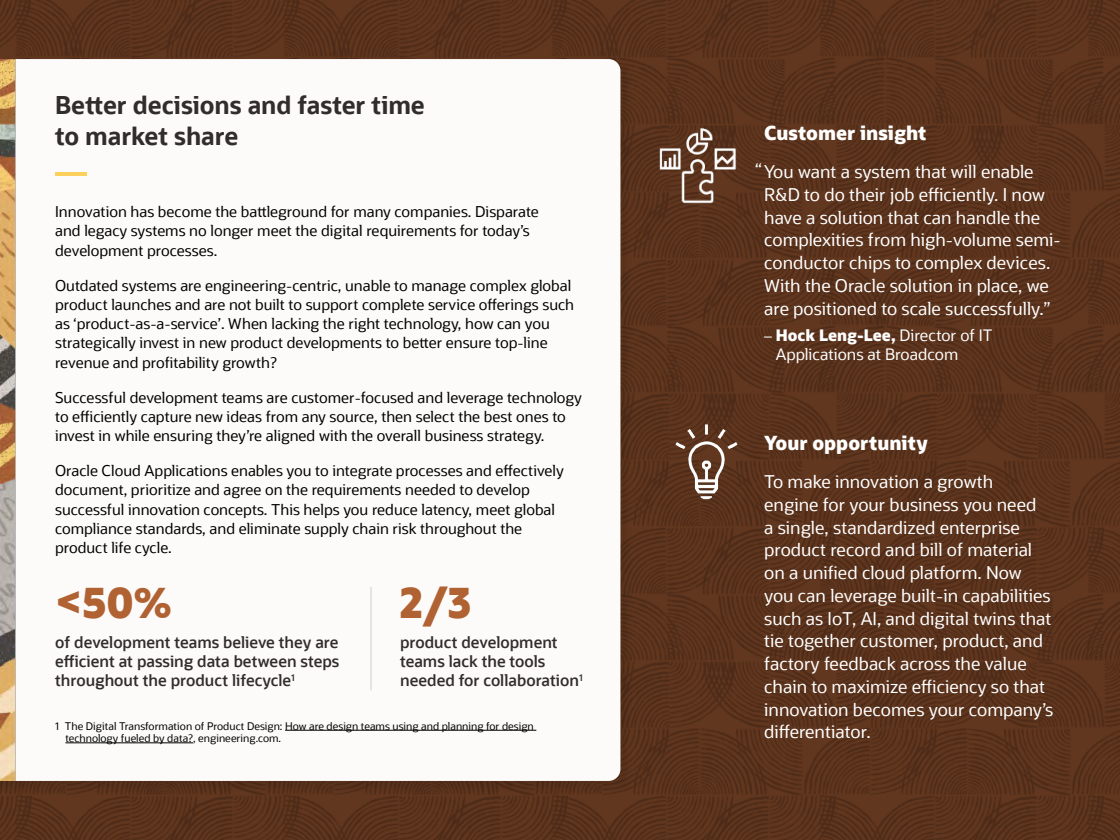
<style>
.page{position:relative;width:1120px;height:840px;background:#fff}
.page>*{position:absolute;margin:0;border:0;box-sizing:border-box;transform-origin:0 0}
.Stats-Numbers{font:800 42px "Oracle Sans";color:#b06232}
.Page-title{font:700 24.5px/30.6px "Oracle Sans";letter-spacing:-.005em;color:#312d2a}
.Insight_Title{font:800 19.25px "Oracle Sans";color:#fff}
.Insight-Text{font:17.5px/22.8px "Oracle Sans";color:#fff}
.Stats-content{font:600 15.75px/18.9px "Oracle Sans";color:#312d2a;text-align:justify}
.Insight-Quote-Attrib{font:15.75px/18.9px "Oracle Sans";color:#fff}
.Body-copy{font:14.88px/19.2px "Oracle Sans";color:#000}
.Footnote_white{font:10.5px/12.6px "Oracle Sans";color:#000}
.s1{font-weight:800}
</style>
<div class="page">
<img style="left:0;top:0;width:1120px;height:840px">
<div style="left:0;top:60px;width:631px;height:732px;background:#000;opacity:.08"></div>
<svg style="left:27px;top:59px;width:593px;height:722px"></svg>
<hr style="left:55px;top:172px;width:32px;height:3px;background:#fbd05c">
<img style="left:0;top:59px;width:27px;height:722px">
<hr style="left:285px;top:730px;width:251px;height:1px;background:#000">
<hr style="left:65px;top:742px;width:128px;height:1px;background:#000">
<hr style="left:371px;top:587px;width:1px;height:103px;background:#8b8580">
<img style="left:668px;top:422px;width:77px;height:82px">
<img style="left:651px;top:121px;width:93px;height:93px">
<p class="Page-title" style="left:55px;top:90px;width:371px">Better decisions and faster time to market share</p>
<p class="Body-copy" style="left:55px;top:202px;width:485px">Innovation has become the battleground for many companies. Disparate and legacy systems no longer meet the digital requirements for today’s development processes.</p>
<p class="Body-copy" style="left:55px;top:276px;width:521px">Outdated systems are engineering-centric, unable to manage complex global product launches and are not built to support complete service offerings such as ‘product-as-a-service’. When lacking the right technology, how can you strategically invest in new product developments to better ensure top-line revenue and profitability growth?</p>
<p class="Body-copy" style="left:55px;top:388px;width:528px">Successful development teams are customer-focused and leverage technology to efficiently capture new ideas from any source, then select the best ones to invest in while ensuring they’re aligned with the overall business strategy.</p>
<p class="Body-copy" style="left:55px;top:461px;width:510px">Oracle Cloud Applications enables you to integrate processes and effectively document, prioritize and agree on the requirements needed to develop successful innovation concepts. This helps you reduce latency, meet global compliance standards, and eliminate supply chain risk throughout the product life cycle.</p>
<p class="Stats-Numbers" style="left:55px;top:576px;width:119px">&lt;50%</p>
<p class="Stats-content" style="left:55px;top:633px;width:286px">of development teams believe they are efficient at passing data between steps throughout the product lifecycle<sup>1</sup></p>
<p class="Stats-Numbers" style="left:400px;top:576px;width:72px">2/3</p>
<p class="Stats-content" style="left:400px;top:633px;width:184px;text-align:left">product development teams lack the tools needed for collaboration<sup>1</sup></p>
<p class="Footnote_white" style="left:65px;top:720px;width:470px;text-indent:-10px">1 The Digital Transformation of Product Design: How are design teams using and planning for design technology fueled by data?, engineering.com.</p>
<p class="Insight_Title" style="left:764px;top:120px;width:164px">Customer insight</p>
<p class="Insight-Text" style="left:764px;top:161px;width:298px">You want a system that will enable R&amp;D to do their job efficiently. I now have a solution that can handle the complexities from high-volume semi&shy;conductor chips to complex devices.<br>With the Oracle solution in place, we are positioned to scale successfully.”</p>
<p class="Insight-Quote-Attrib" style="left:776px;top:326px;width:218px;text-indent:-12px">– <span class="s1">Hock Leng-Lee,</span> Director of IT<br>Applications at Broadcom</p>
<p class="Insight-Text" style="left:755px;top:158px;width:8px">“</p>
<p class="Insight_Title" style="left:764px;top:430px;width:165px">Your opportunity</p>
<p class="Insight-Text" style="left:764px;top:471px;width:291px">To make innovation a growth<br>engine for your business you need<br>a single, standardized enterprise product record and bill of material on a unified cloud platform. Now you can leverage built-in capabilities such as IoT, AI, and digital twins that tie together customer, product, and factory feedback across the value chain to maximize efficiency so that innovation becomes your company’s differentiator.</p>
</div>
